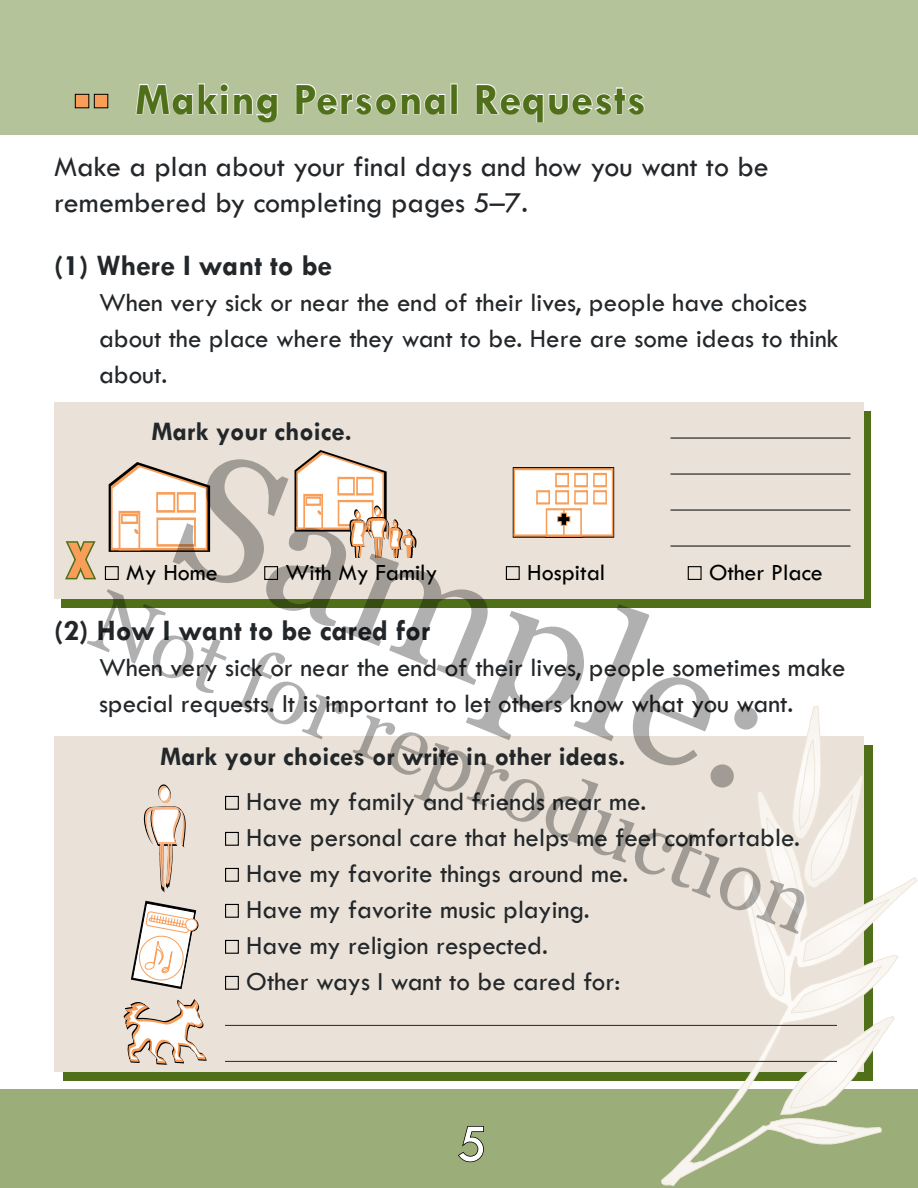
<style>
.page{position:relative;width:918px;height:1188px;background:#fff}
.page>*{position:absolute;margin:0;border:0;box-sizing:border-box;transform-origin:0 0}
.t1{font:174px "Georgia";color:#000}
.t2{font:84px "Georgia";color:#000}
.t3{font:54px "Tw Cen";color:#fff}
.t4{font:800 condensed 54px "Tw Cen";color:#f89e59}
.t5{font:700 45px "Tw Cen";letter-spacing:.02em;color:#4f6f19}
.t6{font:30px/36px "Tw Cen";color:#23272a}
.t7{font:700 30px "Tw Cen";color:#23272a}
.t8{font:27px/36px "Tw Cen";color:#23272a}
.t9{font:700 27px "Tw Cen";color:#23272a}
.t10{font:24px "Tw Cen";color:#000}
</style>
<div class="page">
<div style="left:0;top:0;width:918px;height:135px;background:#b5c39b"></div>
<div style="left:0;top:1089px;width:918px;height:99px;background:#9bad78"></div>
<svg style="left:458px;top:1126px;width:26px;height:37px"></svg>
<div style="left:63px;top:746px;width:810px;height:336px;background:#4f6f19"></div>
<div style="left:62px;top:411px;width:810px;height:197px;background:#4f6f19"></div>
<svg style="left:135px;top:83px;width:143px;height:40px"></svg>
<svg style="left:296px;top:84px;width:150px;height:31px"></svg>
<div style="left:451px;top:83px;width:7px;height:31px;border:2px solid #fff"></div>
<svg style="left:476px;top:84px;width:169px;height:39px"></svg>
<div style="left:75px;top:94px;width:14px;height:14px;background:#f89e59"></div>
<div style="left:75px;top:94px;width:14px;height:14px;border:1px solid #000"></div>
<div style="left:94px;top:94px;width:14px;height:14px;background:#f89e59"></div>
<div style="left:94px;top:94px;width:14px;height:14px;border:1px solid #000"></div>
<div style="left:54px;top:402px;width:810px;height:196px;background:#eae2d8"></div>
<div style="left:105px;top:566px;width:14px;height:14px;border:1px solid #000"></div>
<div style="left:264px;top:566px;width:14px;height:14px;border:1px solid #000"></div>
<div style="left:506px;top:566px;width:14px;height:14px;border:1px solid #000"></div>
<div style="left:688px;top:566px;width:14px;height:14px;border:1px solid #000"></div>
<svg style="left:65px;top:541px;width:32px;height:39px"></svg>
<svg style="left:109px;top:462px;width:101px;height:90px;background:#e7d6c9"></svg>
<svg style="left:295px;top:450px;width:121px;height:108px"></svg>
<svg style="left:513px;top:467px;width:101px;height:71px;background:#f0ddcf"></svg>
<hr style="left:670px;top:438px;width:180px;height:1px;background:#000">
<hr style="left:670px;top:474px;width:180px;height:1px;background:#000">
<hr style="left:670px;top:510px;width:180px;height:1px;background:#000">
<hr style="left:670px;top:546px;width:180px;height:1px;background:#000">
<div style="left:54px;top:736px;width:810px;height:336px;background:#eae2d8"></div>
<svg style="left:661px;top:874px;width:256px;height:312px"></svg>
<svg style="left:778px;top:1123px;width:79px;height:15px"></svg>
<svg style="left:750px;top:706px;width:145px;height:409px"></svg>
<hr style="left:225px;top:1025px;width:612px;height:1px;background:#23272a">
<hr style="left:225px;top:1061px;width:612px;height:1px;background:#23272a">
<div style="left:225px;top:796px;width:14px;height:14px;border:1px solid #000"></div>
<div style="left:225px;top:832px;width:14px;height:14px;border:1px solid #000"></div>
<div style="left:225px;top:868px;width:14px;height:14px;border:1px solid #000"></div>
<div style="left:225px;top:904px;width:14px;height:14px;border:1px solid #000"></div>
<div style="left:225px;top:940px;width:14px;height:14px;border:1px solid #000"></div>
<div style="left:225px;top:976px;width:14px;height:14px;border:1px solid #000"></div>
<svg style="left:144px;top:784px;width:42px;height:108px"></svg>
<svg style="left:131px;top:901px;width:68px;height:88px"></svg>
<svg style="left:124px;top:999px;width:82px;height:66px"></svg>
<h3 class="t5" style="left:135px;top:72px;width:512px">Making Personal Requests</h3>
<p class="t6" style="left:54px;top:148px;width:716px">Make a plan about your final days and how you want to be remembered by completing pages 5–7.</p>
<p class="t7" style="left:54px;top:247px;width:280px">(1) Where I want to be</p>
<p class="t8" style="left:99px;top:284px;width:741px">When very sick or near the end of their lives, people have choices about the place where they want to be. Here are some ideas to think about.</p>
<p class="t9" style="left:152px;top:415px;width:202px">Mark your choice.</p>
<h1 class="t1" style="left:226px;top:406px;width:628px;rotate:22deg">Sample:</h1>
<h3 class="t4" style="left:67px;top:529px;width:29px">X</h3>
<p class="t10" style="left:126px;top:558px;width:93px">My Home</p>
<p class="t10" style="left:286px;top:558px;width:154px">With My Family</p>
<p class="t10" style="left:527px;top:558px;width:79px">Hospital</p>
<p class="t10" style="left:709px;top:558px;width:115px">Other Place</p>
<h2 class="t2" style="left:114px;top:570px;width:774px;rotate:22deg">Not for reproduction</h2>
<p class="t7" style="left:54px;top:613px;width:378px">(2) How I want to be cared for</p>
<p class="t8" style="left:99px;top:650px;width:748px">When very sick or near the end of their lives, people sometimes make special requests. It is important to let others know what you want.</p>
<p class="t9" style="left:160px;top:740px;width:467px">Mark your choices or write in other ideas.</p>
<p class="t8" style="left:246px;top:783px;width:555px">Have my family and friends near me.<br>Have personal care that helps me feel comfortable.<br>Have my favorite things around me.<br>Have my favorite music playing.<br>Have my religion respected.<br>Other ways I want to be cared for:</p>
<h3 class="t3" style="left:457px;top:1111px;width:31px">5</h3>
</div>
